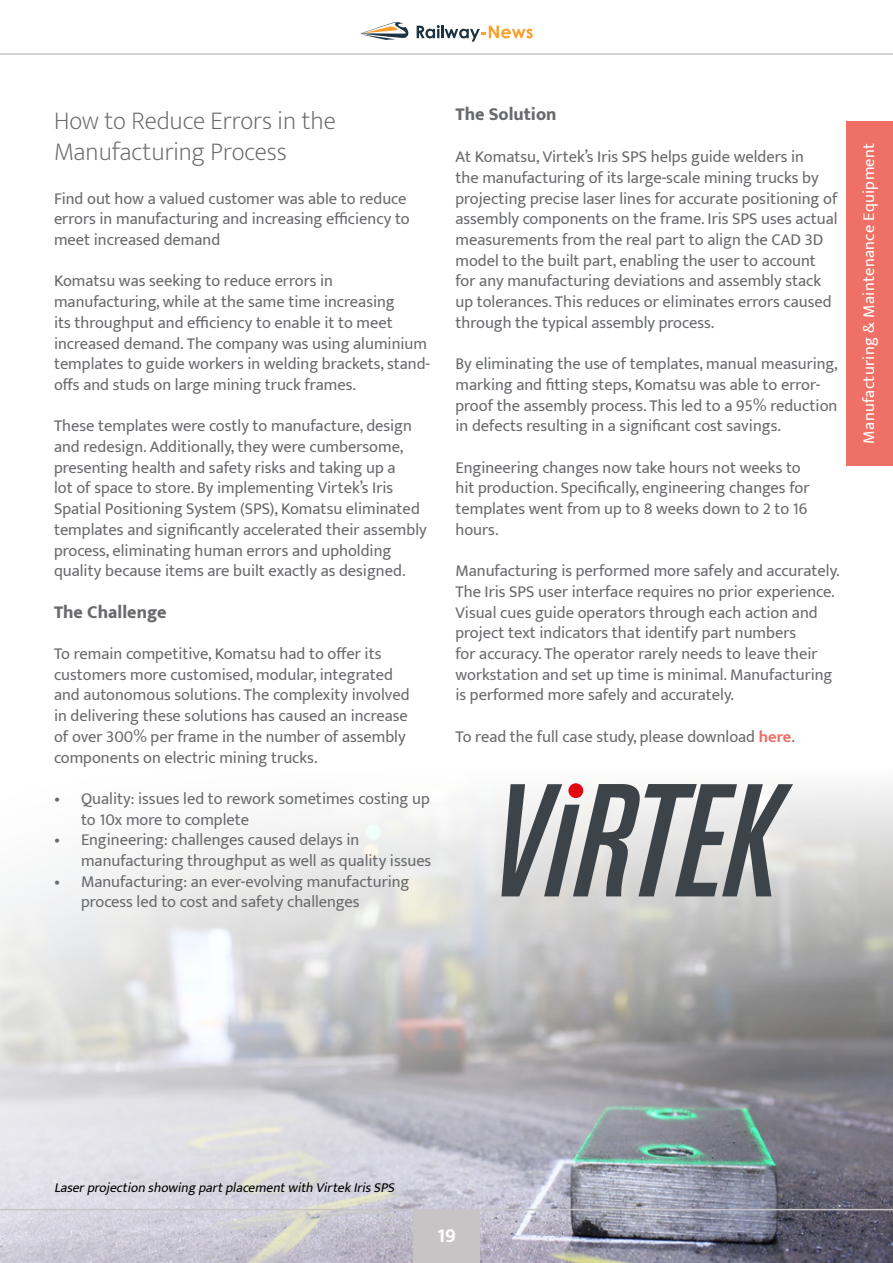
<style>
.page{position:relative;width:893px;height:1263px;background:#fff}
.page>*{position:absolute;margin:0;border:0;box-sizing:border-box;transform-origin:0 0}
.t1{font:200 25.5px/30.6px "Mukta";color:#696a6d}
.t2{font:700 21px "Mukta Mahee";color:#fff}
.t3{font:800 18px "Mukta";color:#696a6d}
.t4{font:16.5px/20.7px "Mukta";color:#696a6d}
.t5{font:16.5px "Mukta";letter-spacing:.02em;color:#fff}
.t6{font:italic 13.5px "Mukta";color:#000}
.s1{font-weight:700;color:#ee7067}
</style>
<div class="page">
<img style="left:0;top:783px;width:893px;height:480px">
<svg style="left:501px;top:784px;width:292px;height:112px"></svg>
<div style="left:568px;top:783px;width:15px;height:15px;background:#e30613;border-radius:50%"></div>
<div style="left:846px;top:121px;width:47px;height:344px;background:#ee7067"></div>
<svg style="left:360px;top:22px;width:49px;height:18px"></svg>
<svg style="left:417px;top:25px;width:116px;height:17px"></svg>
<hr style="left:0;top:53px;width:893px;height:2px;background:#c7c5c6">
<div style="left:413px;top:1209px;width:67px;height:54px;background:#c7c4c6"></div>
<hr style="left:0;top:1209px;width:893px;height:1px;background:#c7c4c6">
<p class="t1" style="left:54px;top:106px;width:284px">How to Reduce Errors in the<br>Manufacturing Process</p>
<p class="t4" style="left:54px;top:188px;width:357px">Find out how a valued customer was able to reduce errors in manufacturing and increasing efficiency to meet increased demand</p>
<p class="t4" style="left:54px;top:270px;width:378px">Komatsu was seeking to reduce errors in manufacturing, while at the same time increasing<br>its throughput and efficiency to enable it to meet increased demand. The company was using aluminium templates to guide workers in welding brackets, stand&shy;offs and studs on large mining truck frames.</p>
<p class="t4" style="left:54px;top:415px;width:374px">These templates were costly to manufacture, design and redesign. Additionally, they were cumbersome, presenting health and safety risks and taking up a<br>lot of space to store. By implementing Virtek’s Iris Spatial Positioning System (SPS), Komatsu eliminated templates and significantly accelerated their assembly process, eliminating human errors and upholding quality because items are built exactly as designed.</p>
<p class="t3" style="left:54px;top:601px;width:114px">The Challenge</p>
<p class="t4" style="left:54px;top:643px;width:357px">To remain competitive, Komatsu had to offer its customers more customised, modular, integrated and autonomous solutions. The complexity involved in delivering these solutions has caused an increase of over 300% per frame in the number of assembly components on electric mining trucks.</p>
<p class="t4" style="left:81px;top:788px;width:350px;text-indent:-27px">• Quality: issues led to rework sometimes costing up to 10x more to complete</p>
<p class="t4" style="left:81px;top:829px;width:352px;text-indent:-27px">• Engineering: challenges caused delays in manufacturing throughput as well as quality issues</p>
<p class="t4" style="left:81px;top:871px;width:330px;text-indent:-27px">• Manufacturing: an ever-evolving manufacturing process led to cost and safety challenges</p>
<p class="t3" style="left:455px;top:104px;width:103px">The Solution</p>
<p class="t4" style="left:455px;top:146px;width:384px">At Komatsu, Virtek’s Iris SPS helps guide welders in<br>the manufacturing of its large-scale mining trucks by projecting precise laser lines for accurate positioning of assembly components on the frame. Iris SPS uses actual measurements from the real part to align the CAD 3D model to the built part, enabling the user to account for any manufacturing deviations and assembly stack up tolerances. This reduces or eliminates errors caused through the typical assembly process.</p>
<p class="t4" style="left:455px;top:353px;width:384px">By eliminating the use of templates, manual measuring, marking and fitting steps, Komatsu was able to error&shy;proof the assembly process. This led to a 95% reduction in defects resulting in a significant cost savings.</p>
<p class="t4" style="left:455px;top:457px;width:355px">Engineering changes now take hours not weeks to hit production. Specifically, engineering changes for templates went from up to 8 weeks down to 2 to 16 hours.</p>
<p class="t4" style="left:455px;top:560px;width:386px">Manufacturing is performed more safely and accurately.<br>The Iris SPS user interface requires no prior experience.<br>Visual cues guide operators through each action and project text indicators that identify part numbers<br>for accuracy. The operator rarely needs to leave their workstation and set up time is minimal. Manufacturing is performed more safely and accurately.</p>
<p class="t4" style="left:455px;top:726px;width:341px">To read the full case study, please download <span class="s1">here</span>.</p>
<p class="t5" style="left:859px;top:444px;width:302px;rotate:-90deg">Manufacturing &amp; Maintenance Equipment</p>
<p class="t6" style="left:54px;top:1179px;width:346px">Laserprojectionshowing partplacementwith VirtekIrisSPS</p>
<p class="t2" style="left:437px;top:1222px;width:20px">19</p>
</div>
